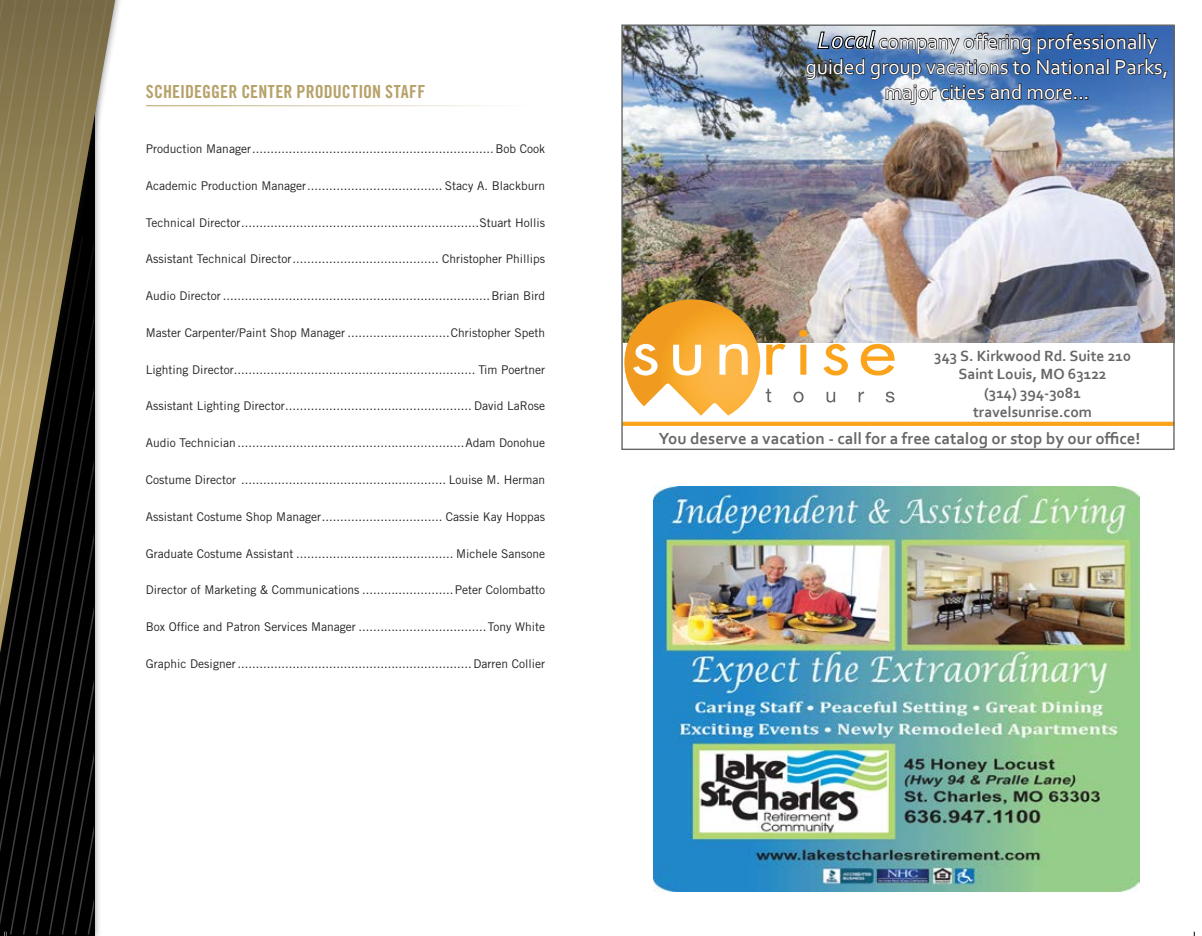
<style>
.page{position:relative;width:1202px;height:936px;background:#fff}
.page>*{position:absolute;margin:0;border:0;box-sizing:border-box;transform-origin:0 0}
.t1{font:21px/25.2px "Corbel";color:#fff;text-align:center}
.t2{font:18px "Trade Gothic LT Std Bd Cn 20";letter-spacing:.005em;color:#b6a269}
.t3{font:700 16.8px "Corbel";color:#666767}
.t4{font:700 15.45px/18.6px "Corbel";color:#666767;text-align:center}
.t5{font:12px "Trade Gothic LT Std";color:#231f20}
.s1{font-weight:700;font-style:italic;font-size:25.2px}
</style>
<div class="page">
<img style="left:653px;top:486px;width:486px;height:405px">
<hr style="left:146px;top:105px;width:399px;height:1px;background:#b6a269">
<div style="left:0;top:0;width:124px;height:935px;background:#231f20;opacity:.5"></div>
<svg style="left:94px;top:417px;width:22px;height:281px"></svg>
<svg style="left:94px;top:417px;width:15px;height:234px"></svg>
<svg style="left:94px;top:0;width:23px;height:417px"></svg>
<div style="left:622px;top:421px;width:552px;height:5px;background:#faa31b"></div>
<img style="left:623px;top:26px;width:549px;height:317px">
<svg style="left:799px;top:330px;width:8px;height:44px"></svg>
<svg style="left:823px;top:344px;width:24px;height:31px"></svg>
<svg style="left:860px;top:344px;width:35px;height:31px"></svg>
<svg style="left:624px;top:299px;width:161px;height:116px"></svg>
<svg style="left:793px;top:391px;width:10px;height:11px"></svg>
<svg style="left:826px;top:392px;width:9px;height:10px"></svg>
<svg style="left:858px;top:391px;width:6px;height:11px"></svg>
<svg style="left:885px;top:391px;width:9px;height:11px"></svg>
<img style="left:805px;top:30px;width:363px;height:76px">
<svg style="left:0;top:0;width:94px;height:935px;background:#423b28"></svg>
<h2 class="t2" style="left:146px;top:81px;width:281px">SCHEIDEGGER CENTER PRODUCTION STAFF</h2>
<p class="t5" style="left:146px;top:141px;width:401px">Production Manager..................................................................Bob Cook</p>
<p class="t5" style="left:146px;top:178px;width:401px">Academic Production Manager..................................... Stacy A. Blackburn</p>
<p class="t5" style="left:146px;top:215px;width:401px">Technical Director.................................................................Stuart Hollis</p>
<p class="t5" style="left:146px;top:252px;width:401px">Assistant Technical Director........................................ Christopher Phillips</p>
<p class="t5" style="left:146px;top:288px;width:401px">Audio Director.........................................................................Brian Bird</p>
<p class="t5" style="left:146px;top:325px;width:401px">Master Carpenter/Paint Shop Manager ............................Christopher Speth</p>
<p class="t5" style="left:146px;top:362px;width:401px">Lighting Director.................................................................. Tim Poertner</p>
<p class="t5" style="left:146px;top:399px;width:401px">Assistant Lighting Director................................................... David LaRose</p>
<p class="t5" style="left:146px;top:435px;width:401px">Audio Technician..............................................................Adam Donohue</p>
<p class="t5" style="left:146px;top:472px;width:401px">Costume Director ........................................................ Louise M. Herman</p>
<p class="t5" style="left:146px;top:509px;width:401px">Assistant Costume Shop Manager................................. Cassie Kay Hoppas</p>
<p class="t5" style="left:146px;top:546px;width:401px">Graduate Costume Assistant ........................................... Michele Sansone</p>
<p class="t5" style="left:146px;top:582px;width:401px">Director of Marketing &amp; Communications .........................Peter Colombatto</p>
<p class="t5" style="left:146px;top:619px;width:401px">Box Office and Patron Services Manager ...................................Tony White</p>
<p class="t5" style="left:146px;top:656px;width:401px">Graphic Designer................................................................Darren Collier</p>
<h1 class="t1" style="left:805px;top:28px;width:364px"><span class="s1">Local</span> company offering professionally guided group vacations to National Parks, major cities and more...</h1>
<p class="t4" style="left:933px;top:346px;width:198px">343 S. Kirkwood Rd. Suite 210<br>Saint Louis, MO 63122<br>(314) 394-3081 travelsunrise.com</p>
<h3 class="t3" style="left:658px;top:428px;width:483px">You deserve a vacation - call for a free catalog or stop by our office!</h3>
</div>
